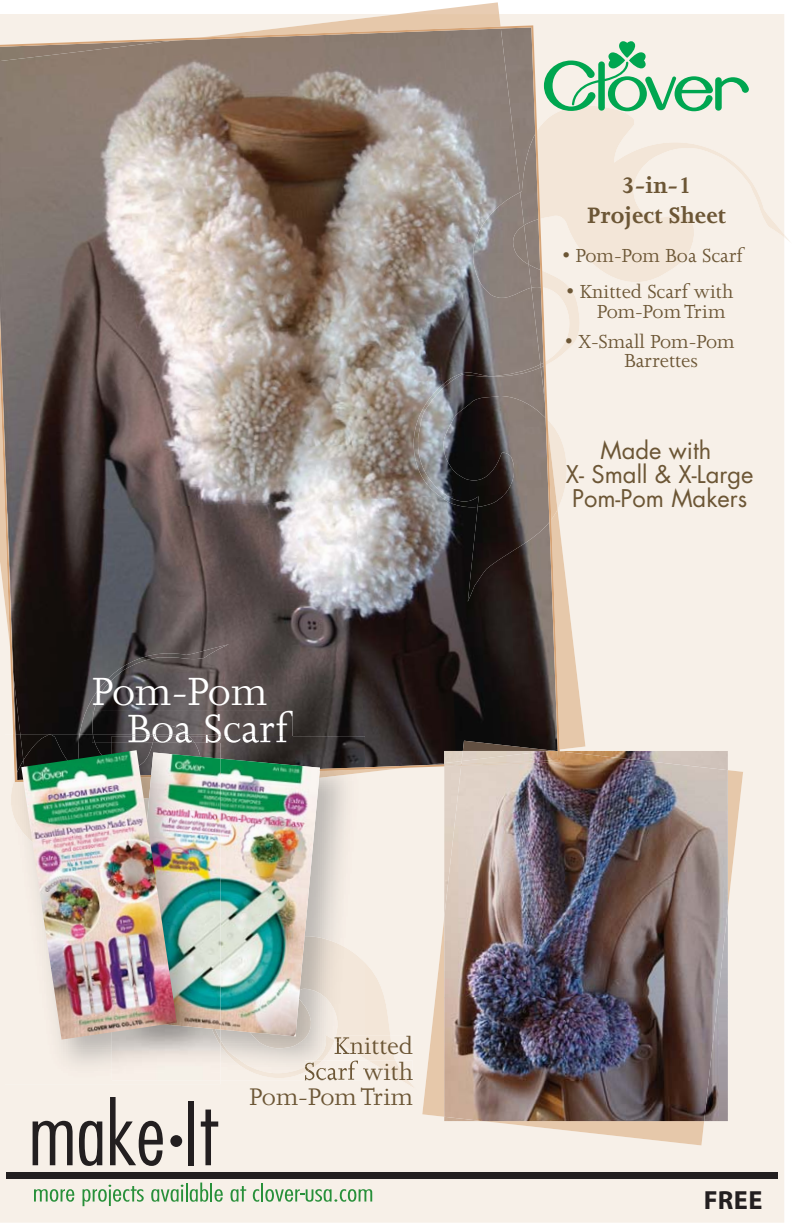
<style>
.page{position:relative;width:792px;height:1224px;background:#fff}
.page>*{position:absolute;margin:0;border:0;box-sizing:border-box;transform-origin:0 0}
.t1{font:45.4px/37px "Joanna";color:#fff}
.t2{font:27.6px/51.4px "Joanna";color:#6c5635;text-align:right}
.t3{font:700 26.4px "Myriad";color:#231f20}
.t4{font:700 25.8px/29.6px "Joanna";color:#6c5635;text-align:center}
.t5{font:23.8px/23.8px "Futura";color:#6c5635;text-align:center}
.t6{font:21.8px/19.8px "Joanna";color:#6c5635}
</style>
<div class="page">
<svg style="left:784px;top:234px;width:6px;height:8px"></svg>
<div style="left:0;top:14px;width:784px;height:1209px;background:#f7f0e8"></div>
<svg style="left:560px;top:106px;width:224px;height:403px;background:#f6eee5"></svg>
<svg style="left:365px;top:963px;width:51px;height:126px;background:#f5ece2"></svg>
<svg style="left:33px;top:1121px;width:40px;height:44px;background:#96908c"></svg>
<svg style="left:79px;top:1121px;width:23px;height:45px"></svg>
<svg style="left:110px;top:1097px;width:53px;height:69px;background:#b1aba6"></svg>
<div style="left:188px;top:1101px;width:6px;height:64px;background:#231f20"></div>
<svg style="left:201px;top:1110px;width:17px;height:55px"></svg>
<div style="left:170px;top:1135px;width:12px;height:12px;background:#231f20;border-radius:50%"></div>
<svg style="left:34px;top:1189px;width:40px;height:13px"></svg>
<svg style="left:83px;top:1185px;width:61px;height:21px"></svg>
<svg style="left:151px;top:1183px;width:72px;height:19px"></svg>
<svg style="left:231px;top:1186px;width:15px;height:16px"></svg>
<svg style="left:253px;top:1183px;width:119px;height:19px;background:#c3d7bc"></svg>
<div style="left:6px;top:1172px;width:772px;height:6px;background:#231f20"></div>
<svg style="left:400px;top:2px;width:99px;height:12px"></svg>
<svg style="left:560px;top:509px;width:25px;height:242px;background:#efddcb"></svg>
<img style="left:0;top:25px;width:560px;height:757px">
<svg style="left:422px;top:770px;width:321px;height:375px;background:#f2e4d6"></svg>
<img style="left:463px;top:741px;width:89px;height:10px">
<img style="left:718px;top:998px;width:10px;height:123px">
<svg style="left:547px;top:750px;width:13px;height:1px"></svg>
<img style="left:444px;top:751px;width:284px;height:247px">
<img style="left:444px;top:998px;width:274px;height:123px">
<img style="left:461px;top:751px;width:99px;height:15px">
<svg style="left:544px;top:39px;width:205px;height:72px;background:#b9ddc2"></svg>
<img style="left:221px;top:778px;width:144px;height:302px">
<img style="left:221px;top:936px;width:144px;height:142px">
<img style="left:320px;top:771px;width:45px;height:7px">
<img style="left:221px;top:736px;width:144px;height:31px">
<img style="left:320px;top:767px;width:45px;height:4px">
<img style="left:286px;top:736px;width:6px;height:7px">
<img style="left:221px;top:736px;width:65px;height:7px">
<img style="left:335px;top:1036px;width:30px;height:1px">
<img style="left:335px;top:1037px;width:30px;height:17px">
<img style="left:305px;top:1061px;width:60px;height:19px">
<img style="left:305px;top:1061px;width:17px;height:11px">
<svg style="left:305px;top:1063px;width:9px;height:8px"></svg>
<img style="left:221px;top:759px;width:99px;height:277px">
<img style="left:5px;top:734px;width:216px;height:350px">
<img style="left:8px;top:778px;width:13px;height:163px">
<img style="left:13px;top:734px;width:99px;height:48px">
<img style="left:195px;top:736px;width:26px;height:7px">
<img style="left:189px;top:734px;width:32px;height:2px">
<img style="left:92px;top:734px;width:97px;height:9px">
<img style="left:154px;top:734px;width:34px;height:2px">
<img style="left:112px;top:1046px;width:109px;height:34px">
<img style="left:112px;top:1030px;width:109px;height:16px">
<img style="left:112px;top:743px;width:88px;height:9px">
<img style="left:153px;top:736px;width:42px;height:7px">
<img style="left:154px;top:736px;width:38px;height:7px">
<img style="left:177px;top:752px;width:44px;height:278px">
<img style="left:21px;top:750px;width:156px;height:290px">
<p class="t1" style="left:127px;top:673px;width:163px;text-indent:-35px">Pom-Pom<br>Boa Scarf</p>
<p class="t2" style="left:250px;top:1020px;width:165px">Knitted<br>Pom-Pom Trim</p>
<p class="t4" style="left:587px;top:171px;width:141px">3-in-1<br>Project Sheet</p>
<p class="t6" style="left:563px;top:246px;width:182px">• Pom-Pom Boa Scarf</p>
<p class="t6" style="left:597px;top:282px;width:138px;text-indent:-31px">• Knitted Scarf with<br>Pom-Pom Trim</p>
<p class="t6" style="left:624px;top:331px;width:112px;text-indent:-59px">• X-Small Pom-Pom<br>Barrettes</p>
<p class="t5" style="left:566px;top:438px;width:189px">Made with<br>X- Small &amp; X-Large<br>Pom-Pom Makers</p>
<p class="t3" style="left:704px;top:1187px;width:60px">FREE</p>
</div>
